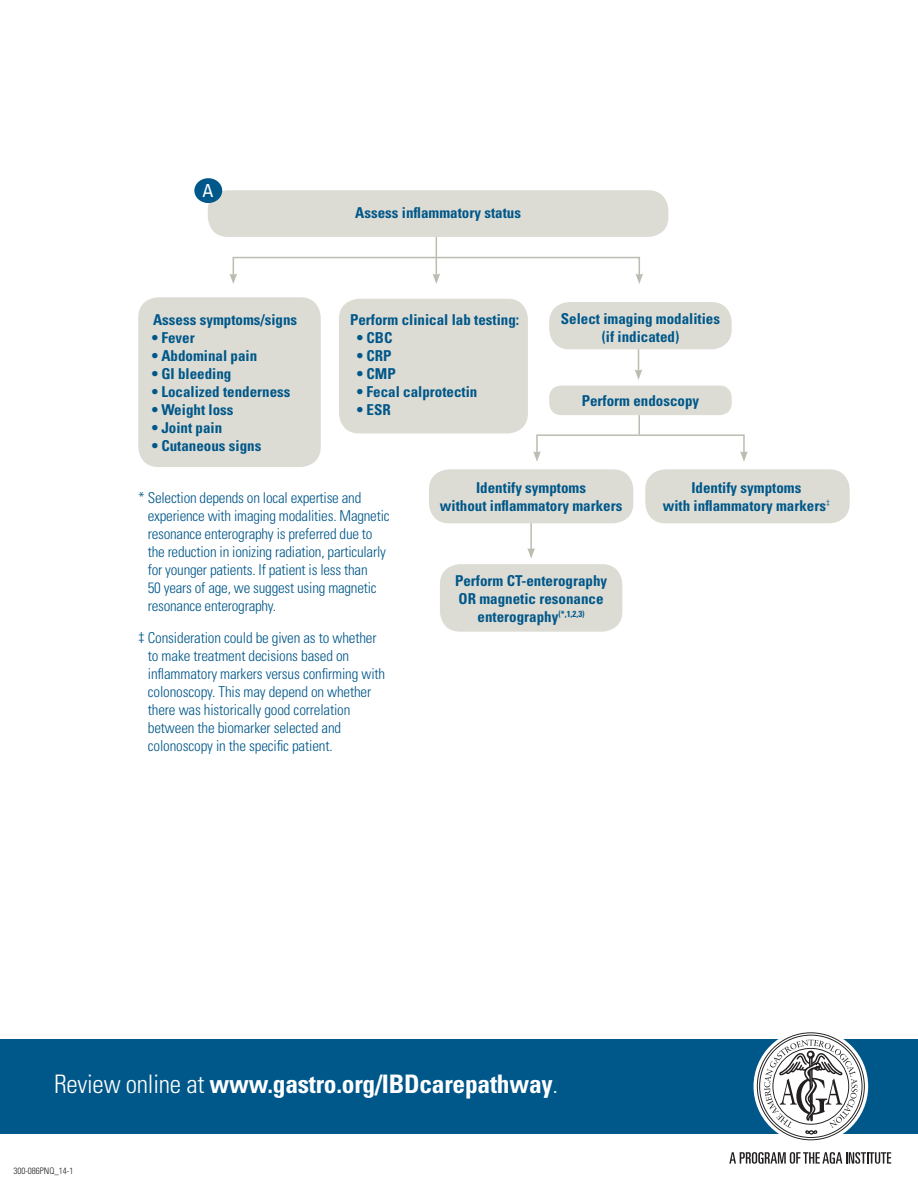
<style>
.page{position:relative;width:918px;height:1188px;background:#fff}
.page>*{position:absolute;margin:0;border:0;box-sizing:border-box;transform-origin:0 0}
.t1{font:700 condensed 25.5px "Univers LT Std";letter-spacing:-.01em;color:#fff}
.t2{font:condensed 18px "Univers LT Std";color:#fff}
.t3{font:300 condensed 15px/18px "Univers LT Std";letter-spacing:-.015em;color:#005789}
.t4{font:700 condensed 15px/18px "Univers LT Std";color:#005789;text-align:center}
.t5{font:300 condensed 9px "Univers LT Std";color:#231f20}
.s1{font-weight:300}
</style>
<div class="page">
<div style="left:0;top:1039px;width:918px;height:95px;background:#005789"></div>
<div style="left:754px;top:1029px;width:114px;height:115px;background:#fff;border-radius:50%"></div>
<svg style="left:757px;top:1032px;width:108px;height:108px"></svg>
<svg style="left:729px;top:1152px;width:162px;height:12px"></svg>
<hr style="left:638px;top:408px;width:2px;height:26px;background:#bcbcb0">
<hr style="left:638px;top:326px;width:1px;height:46px;background:#bcbcb0">
<svg style="left:635px;top:369px;width:7px;height:11px"></svg>
<hr style="left:530px;top:505px;width:2px;height:45px;background:#bcbcb0">
<svg style="left:527px;top:548px;width:8px;height:10px"></svg>
<div style="left:536px;top:434px;width:209px;height:20px;border:2px solid #bcbcb0"></div>
<svg style="left:740px;top:451px;width:8px;height:10px"></svg>
<svg style="left:533px;top:451px;width:8px;height:10px"></svg>
<div style="left:138px;top:297px;width:183px;height:170px;background:#dcdcd4;border-radius:20px"></div>
<div style="left:339px;top:299px;width:189px;height:134px;background:#dcdcd4;border-radius:20px"></div>
<div style="left:549px;top:302px;width:183px;height:47px;background:#dcdcd4;border-radius:20px"></div>
<div style="left:549px;top:386px;width:183px;height:29px;background:#dcdcd4;border-radius:12px"></div>
<div style="left:429px;top:469px;width:204px;height:54px;background:#dcdcd4;border-radius:20px"></div>
<div style="left:645px;top:469px;width:205px;height:54px;background:#dcdcd4;border-radius:20px"></div>
<div style="left:440px;top:564px;width:182px;height:68px;background:#dcdcd4;border-radius:20px"></div>
<hr style="left:436px;top:230px;width:1px;height:46px;background:#bcbcb0">
<svg style="left:434px;top:277px;width:5px;height:7px"></svg>
<div style="left:233px;top:257px;width:407px;height:20px;border:2px solid #bcbcb0"></div>
<svg style="left:635px;top:274px;width:8px;height:10px"></svg>
<svg style="left:229px;top:274px;width:8px;height:10px"></svg>
<div style="left:208px;top:190px;width:460px;height:47px;background:#dcdcd4;border-radius:20px"></div>
<div style="left:194px;top:178px;width:28px;height:25px;background:#005789;border-radius:50%"></div>
<p class="t2" style="left:202px;top:179px;width:12px">A</p>
<p class="t4" style="left:153px;top:311px;width:146px">Assess symptoms/signs</p>
<p class="t4" style="left:152px;top:329px;width:44px">• Fever</p>
<p class="t4" style="left:152px;top:347px;width:107px">• Abdominal pain</p>
<p class="t4" style="left:152px;top:365px;width:81px">• GI bleeding</p>
<p class="t4" style="left:152px;top:383px;width:140px">• Localized tenderness</p>
<p class="t4" style="left:152px;top:401px;width:83px">• Weight loss</p>
<p class="t4" style="left:152px;top:419px;width:72px">• Joint pain</p>
<p class="t4" style="left:152px;top:437px;width:111px">• Cutaneous signs</p>
<p class="t4" style="left:355px;top:204px;width:167px">Assess inflammatory status</p>
<p class="t4" style="left:350px;top:311px;width:171px">Perform clinical lab testing:</p>
<p class="t4" style="left:357px;top:329px;width:37px">• CBC</p>
<p class="t4" style="left:357px;top:347px;width:36px">• CRP</p>
<p class="t4" style="left:357px;top:365px;width:40px">• CMP</p>
<p class="t4" style="left:357px;top:383px;width:122px">• Fecal calprotectin</p>
<p class="t4" style="left:357px;top:401px;width:35px">• ESR</p>
<p class="t4" style="left:561px;top:309px;width:161px">Select imaging modalities (if indicated)</p>
<p class="t4" style="left:582px;top:391px;width:119px">Perform endoscopy</p>
<p class="t3" style="left:148px;top:489px;width:243px;text-indent:-10px">* Selection depends on local expertise and experience with imaging modalities. Magnetic resonance enterography is preferred due to the reduction in ionizing radiation, particularly for younger patients. If patient is less than<br>50 years of age, we suggest using magnetic resonance enterography.</p>
<p class="t3" style="left:148px;top:629px;width:239px;text-indent:-10px">‡ Consideration could be given as to whether to make treatment decisions based on inflammatory markers versus confirming with colonoscopy. This may depend on whether there was historically good correlation between the biomarker selected and colonoscopy in the specific patient.</p>
<p class="t4" style="left:476px;top:478px;width:111px">Identify symptoms</p>
<p class="t4" style="left:440px;top:496px;width:184px">without inflammatory markers</p>
<p class="t4" style="left:455px;top:571px;width:154px">Perform CT-enterography</p>
<p class="t4" style="left:459px;top:589px;width:146px">OR magnetic resonance</p>
<p class="t4" style="left:478px;top:607px;width:109px">enterography<sup>(*,1,2,3)</sup></p>
<p class="t4" style="left:691px;top:479px;width:111px">Identify symptoms</p>
<p class="t4" style="left:663px;top:497px;width:169px">with inflammatory markers<sup>‡</sup></p>
<h1 class="t1" style="left:54px;top:1069px;width:506px"><span class="s1">Review online at</span> www.gastro.org/IBDcarepathway<span class="s1">.</span></h1>
<p class="t5" style="left:14px;top:1165px;width:61px">300-086PNQ_14-1</p>
</div>
